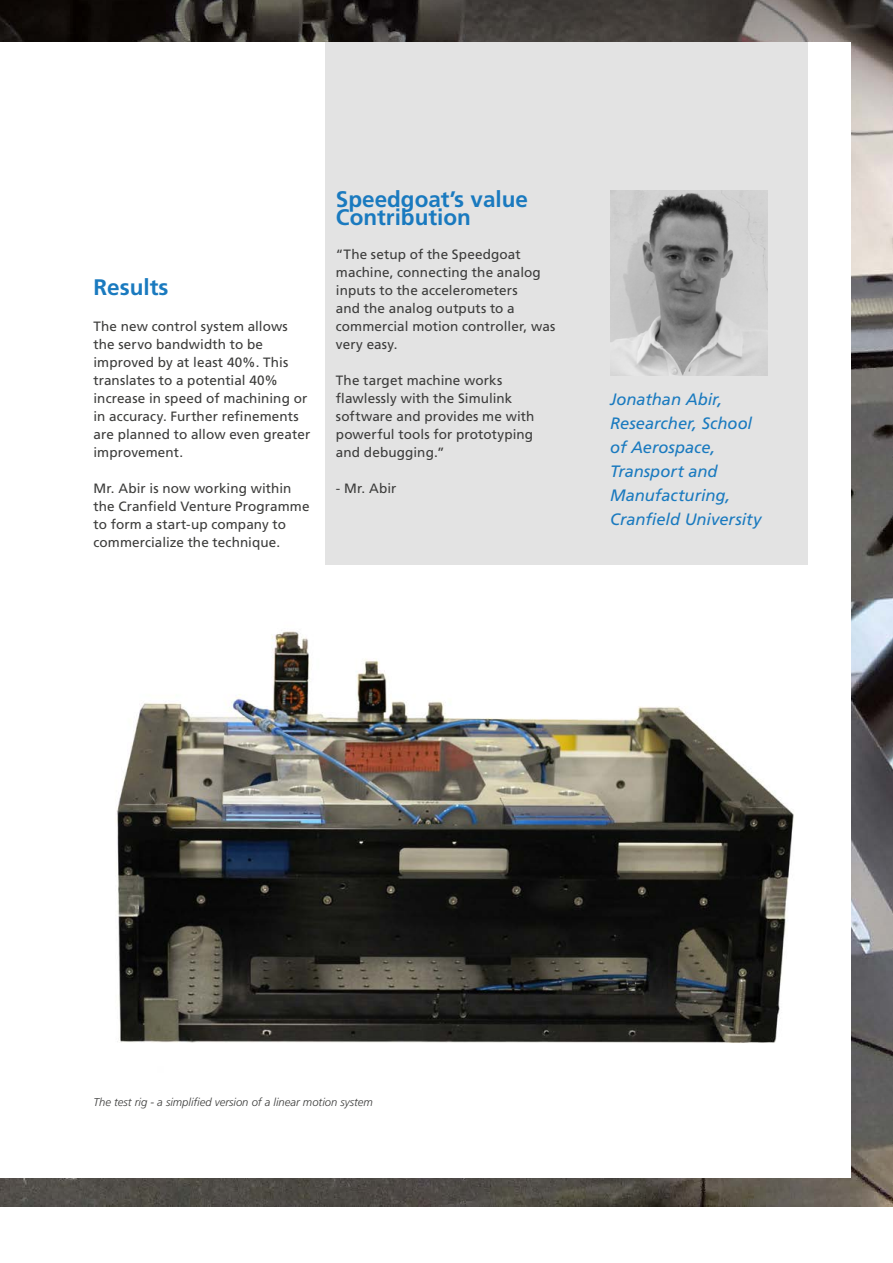
<style>
.page{position:relative;width:893px;height:1263px;background:#fff}
.page>*{position:absolute;margin:0;border:0;box-sizing:border-box;transform-origin:0 0}
.t1{font:700 22.5px/18px "Frutiger LT Std";color:#1a7abf}
.t2{font:italic 16.5px/24px "Frutiger LT Std";color:#1a7abf}
.t3{font:13.5px/18px "Frutiger LT Std";letter-spacing:.005em;color:#3c3c3b}
.t4{font:italic 300 11.25px "Frutiger LT Std";color:#3c3c3b}
</style>
<div class="page">
<img style="left:0;top:0;width:893px;height:1206px">
<div style="left:0;top:43px;width:850px;height:1135px;background:#fff"></div>
<div style="left:325px;top:43px;width:483px;height:522px;background:#e3e3e3"></div>
<img style="left:610px;top:190px;width:157px;height:186px">
<img style="left:117px;top:631px;width:677px;height:412px">
<h1 class="t1" style="left:94px;top:278px;width:76px">Results</h1>
<p class="t3" style="left:94px;top:317px;width:218px">The new control system allows the servo bandwidth to be improved by at least 40%. This translates to a potential 40% increase in speed of machining or in accuracy. Further refinements are planned to allow even greater improvement.</p>
<p class="t3" style="left:94px;top:479px;width:217px">Mr. Abir is now working within the Cranfield Venture Programme to form a start-up company to commercialize the technique.</p>
<h1 class="t1" style="left:336px;top:190px;width:194px">Speedgoat’s value<br>Contribution</h1>
<p class="t3" style="left:336px;top:245px;width:221px">“The setup of the Speedgoat machine, connecting the analog inputs to the accelerometers<br>and the analog outputs to a commercial motion controller, was very easy.</p>
<p class="t3" style="left:336px;top:371px;width:200px">The target machine works flawlessly with the Simulink software and provides me with powerful tools for prototyping and debugging.”</p>
<p class="t3" style="left:336px;top:479px;width:62px">- Mr. Abir</p>
<p class="t2" style="left:610px;top:388px;width:153px">Jonathan Abir,<br>Researcher, School of Aerospace,<br>Transport and<br>Manufacturing,<br>Cranfield University</p>
<p class="t4" style="left:94px;top:1095px;width:281px">The test rig - a simplified version of a linear motion system</p>
</div>
